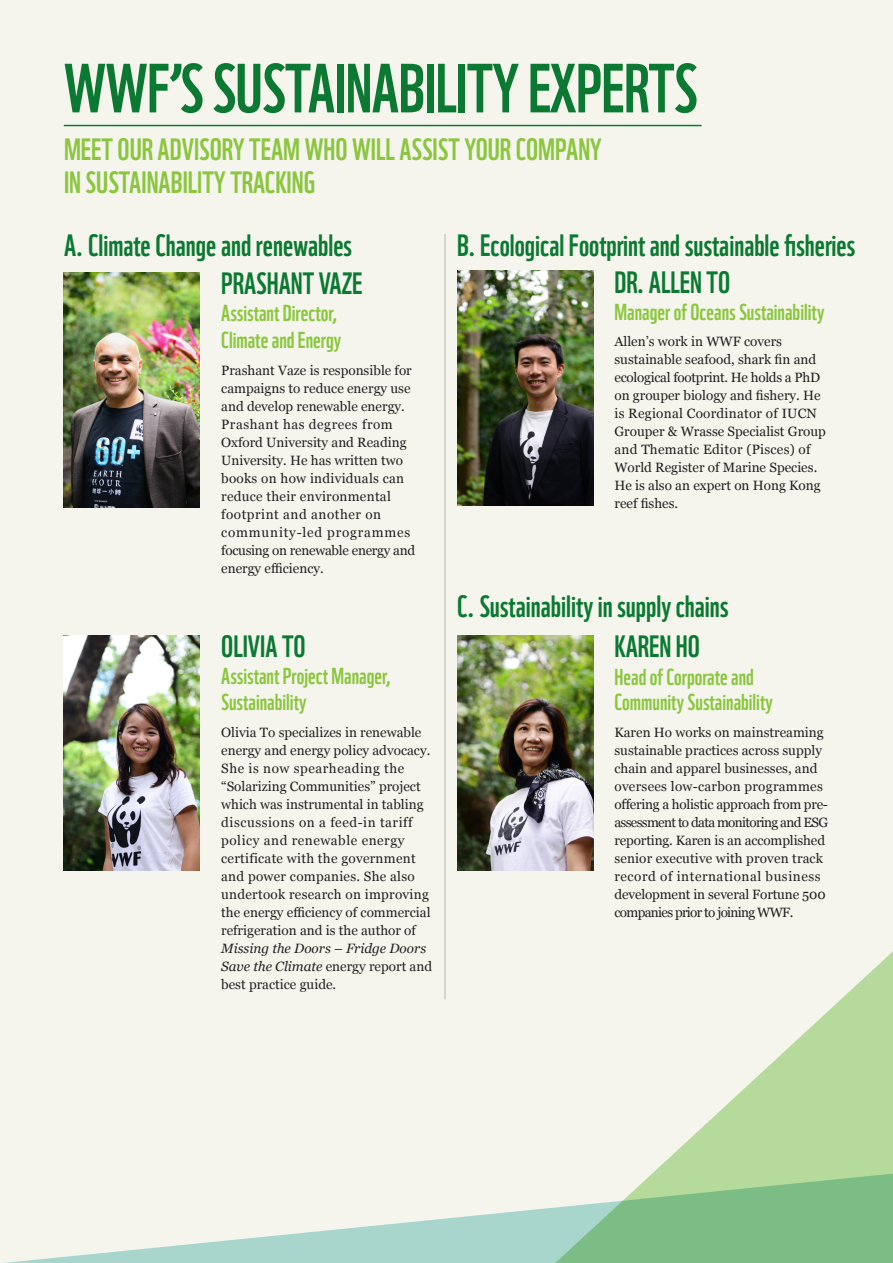
<style>
.page{position:relative;width:893px;height:1263px;background:#f5f5ee}
.page>*{position:absolute;margin:0;border:0;box-sizing:border-box;transform-origin:0 0}
.t1{font:67.5px "WWF";letter-spacing:-.01em;color:#0b7931}
.t2{font:30px "WWF";color:#0b7931}
.t3{font:30px/33px "WWF";color:#8bc63e}
.Point_Text{font:22.5px/25.5px "WWF";color:#8bc63e}
.Point_Text-2{font:13.5px/18px "Georgia";color:#231f20}
.s1{font-style:italic}
</style>
<div class="page">
<hr style="left:64px;top:125px;width:638px;height:1px;background:#0b7931">
<img style="left:64px;top:272px;width:136px;height:235px">
<img style="left:64px;top:636px;width:136px;height:234px">
<img style="left:457px;top:271px;width:136px;height:235px">
<img style="left:457px;top:636px;width:136px;height:234px">
<hr style="left:444px;top:234px;width:2px;height:765px;background:#c7c8ca">
<svg style="left:657px;top:951px;width:236px;height:218px"></svg>
<svg style="left:4px;top:1169px;width:889px;height:94px"></svg>
<p class="t1" style="left:64px;top:35px;width:635px">WWF’S SUSTAINABILITY EXPERTS</p>
<p class="t3" style="left:64px;top:130px;width:539px">MEET OUR ADVISORY TEAM WHO WILL ASSIST YOUR COMPANY<br>IN SUSTAINABILITY TRACKING</p>
<p class="t2" style="left:64px;top:221px;width:289px">A. Climate Change and renewables</p>
<p class="t2" style="left:221px;top:260px;width:143px">PRASHANT VAZE</p>
<p class="Point_Text" style="left:221px;top:298px;width:117px">Assistant Director,</p>
<p class="Point_Text" style="left:221px;top:325px;width:122px">Climate and Energy</p>
<p class="Point_Text-2" style="left:221px;top:360px;width:195px">Prashant Vaze is responsible for campaigns to reduce energy use and develop renewable energy.<br>Prashant has degrees from<br>Oxford University and Reading<br>University. He has written two books on how individuals can reduce their environmental footprint and another on community-led programmes focusing on renewable energy and energy efficiency.</p>
<p class="t2" style="left:221px;top:623px;width:86px">OLIVIA TO</p>
<p class="Point_Text" style="left:221px;top:661px;width:171px">Assistant Project Manager,<br>Sustainability</p>
<p class="Point_Text-2" style="left:221px;top:722px;width:212px">Olivia To specializes in renewable energy and energy policy advocacy.<br>She is now spearheading the “Solarizing Communities” project which was instrumental in tabling discussions on a feed-in tariff policy and renewable energy certificate with the government and power companies. She also undertook research on improving the energy efficiency of commercial refrigeration and is the author of<br><span class="s1">Missing the Doors – Fridge Doors<br>Save the Climate</span> energy report and best practice guide.</p>
<p class="t2" style="left:457px;top:221px;width:399px">B. Ecological Footprint and sustainable fisheries</p>
<p class="t2" style="left:614px;top:258px;width:117px">DR. ALLEN TO</p>
<p class="Point_Text" style="left:614px;top:297px;width:211px">Manager of Oceans Sustainability</p>
<p class="Point_Text-2" style="left:614px;top:332px;width:213px">Allen’s work in WWF covers sustainable seafood, shark fin and ecological footprint. He holds a PhD on grouper biology and fishery. He is Regional Coordinator of IUCN<br>Grouper &amp; Wrasse Specialist Group and Thematic Editor (Pisces) of<br>World Register of Marine Species.<br>He is also an expert on Hong Kong reef fishes.</p>
<p class="t2" style="left:457px;top:583px;width:273px">C. Sustainability in supply chains</p>
<p class="t2" style="left:614px;top:623px;width:87px">KAREN HO</p>
<p class="Point_Text" style="left:614px;top:661px;width:141px">Head of Corporate and</p>
<p class="Point_Text" style="left:614px;top:687px;width:160px">Community Sustainability</p>
<p class="Point_Text-2" style="left:614px;top:722px;width:215px">Karen Ho works on mainstreaming sustainable practices across supply chain and apparel businesses, and oversees low-carbon programmes offering a holistic approach from pre&shy;assessment to data monitoring and ESG reporting. Karen is an accomplished senior executive with proven track record of international business development in several Fortune 500 companies prior to joining WWF.</p>
</div>
